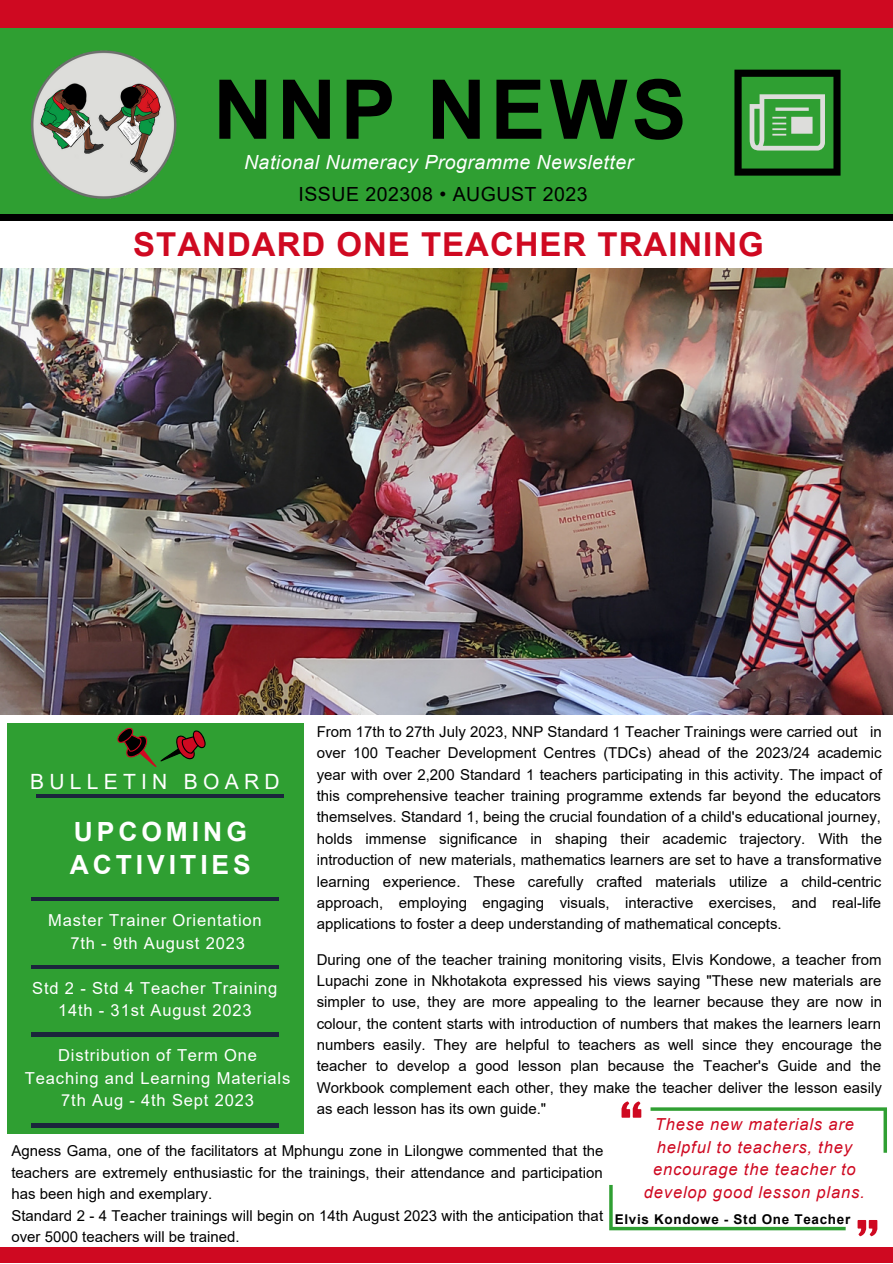
<style>
.page{position:relative;width:893px;height:1264px;background:#fff}
.page>*{position:absolute;margin:0;border:0;box-sizing:border-box;transform-origin:0 0}
.t1{font:700 82.5px "Arial";letter-spacing:.05em;color:#000}
.t2{font:700 33px "Arial";letter-spacing:.03em;color:#cf0921}
.t3{font:700 26.4px/32.5px "Arial";letter-spacing:.15em;color:#fff}
.t4{font:21px "Arial";letter-spacing:.25em;color:#fff}
.t5{font:italic 19.5px "Arial";letter-spacing:.025em;color:#fff}
.t6{font:19.5px "Arial";letter-spacing:.025em;color:#000}
.t7{font:16.5px/22.5px "Arial";letter-spacing:.05em;color:#fff;text-align:center}
.t8{font:italic 16.5px/22.5px "Arial";letter-spacing:.05em;color:#cf0921;text-align:center}
.t9{font:15px/21.3px "Arial";color:#000;text-align:justify}
.t10{font:700 13.5px "Arial";letter-spacing:.05em;color:#000}
</style>
<div class="page">
<div style="left:0;top:0;width:892px;height:217px;background:#2f9f32"></div>
<div style="left:0;top:0;width:892px;height:27px;background:#cf0921"></div>
<div style="left:0;top:1247px;width:892px;height:15px;background:#cf0921"></div>
<img style="left:31px;top:50px;width:146px;height:149px">
<svg style="left:734px;top:70px;width:106px;height:106px"></svg>
<div style="left:7px;top:641px;width:296px;height:493px;background:#2f9f32"></div>
<hr style="left:36px;top:794px;width:248px;height:3px;background:#1b253c">
<hr style="left:32px;top:897px;width:247px;height:4px;background:#1b253c">
<hr style="left:32px;top:965px;width:247px;height:3px;background:#1b253c">
<hr style="left:32px;top:1032px;width:247px;height:4px;background:#1b253c">
<hr style="left:31px;top:1123px;width:248px;height:4px;background:#1b253c">
<svg style="left:117px;top:727px;width:89px;height:40px"></svg>
<div style="left:0;top:214px;width:892px;height:7px;background:#000"></div>
<div style="left:0;top:709px;width:334px;height:14px;background:#fff"></div>
<svg style="left:621px;top:1101px;width:20px;height:16px"></svg>
<svg style="left:857px;top:1220px;width:20px;height:16px"></svg>
<svg style="left:650px;top:1107px;width:236px;height:45px"></svg>
<svg style="left:609px;top:1184px;width:236px;height:46px"></svg>
<img style="left:0;top:269px;width:892px;height:445px">
<p class="t1" style="left:213px;top:64px;width:474px">NNP NEWS</p>
<p class="t5" style="left:244px;top:152px;width:390px">National Numeracy Programme Newsletter</p>
<p class="t6" style="left:298px;top:183px;width:291px">ISSUE 202308 • AUGUST 2023</p>
<p class="t2" style="left:133px;top:226px;width:632px">STANDARD ONE TEACHER TRAINING</p>
<p class="t9" style="left:317px;top:721px;width:566px">From 17th to 27th July 2023, NNP Standard 1 Teacher Trainings were carried out in over 100 Teacher Development Centres (TDCs) ahead of the 2023/24 academic year with over 2,200 Standard 1 teachers participating in this activity. The impact of this comprehensive teacher training programme extends far beyond the educators themselves. Standard 1, being the crucial foundation of a child's educational journey, holds immense significance in shaping their academic trajectory. With the introduction of new materials, mathematics learners are set to have a transformative learning experience. These carefully crafted materials utilize a child-centric approach, employing engaging visuals, interactive exercises, and real-life applications to foster a deep understanding of mathematical concepts.</p>
<p class="t9" style="left:317px;top:948px;width:566px">During one of the teacher training monitoring visits, Elvis Kondowe, a teacher from Lupachi zone in Nkhotakota expressed his views saying "These new materials are simpler to use, they are more appealing to the learner because they are now in colour, the content starts with introduction of numbers that makes the learners learn numbers easily. They are helpful to teachers as well since they encourage the teacher to develop a good lesson plan because the Teacher's Guide and the Workbook complement each other, they make the teacher deliver the lesson easily as each lesson has its own guide."</p>
<p class="t8" style="left:644px;top:1113px;width:222px">These new materials are helpful to teachers, they encourage the teacher to develop good lesson plans.</p>
<p class="t10" style="left:614px;top:1211px;width:237px">Elvis Kondowe - Std One Teacher</p>
<p class="t4" style="left:30px;top:770px;width:251px">BULLETIN BOARD</p>
<p class="t3" style="left:70px;top:815px;width:183px">UPCOMING<br>ACTIVITIES</p>
<p class="t7" style="left:48px;top:909px;width:215px">Master Trainer Orientation</p>
<p class="t7" style="left:70px;top:931px;width:176px">7th - 9th August 2023</p>
<p class="t7" style="left:32px;top:976px;width:247px">Std 2 - Std 4 Teacher Training</p>
<p class="t7" style="left:58px;top:999px;width:195px">14th - 31st August 2023</p>
<p class="t7" style="left:25px;top:1044px;width:267px">Distribution of Term One<br>Teaching and Learning Materials</p>
<p class="t7" style="left:61px;top:1089px;width:194px">7th Aug - 4th Sept 2023</p>
<p class="t9" style="left:11px;top:1140px;width:593px">Agness Gama, one of the facilitators at Mphungu zone in Lilongwe commented that the teachers are extremely enthusiastic for the trainings, their attendance and participation has been high and exemplary.</p>
<p class="t9" style="left:11px;top:1204px;width:593px">Standard 2 - 4 Teacher trainings will begin on 14th August 2023 with the anticipation that over 5000 teachers will be trained.</p>
</div>
